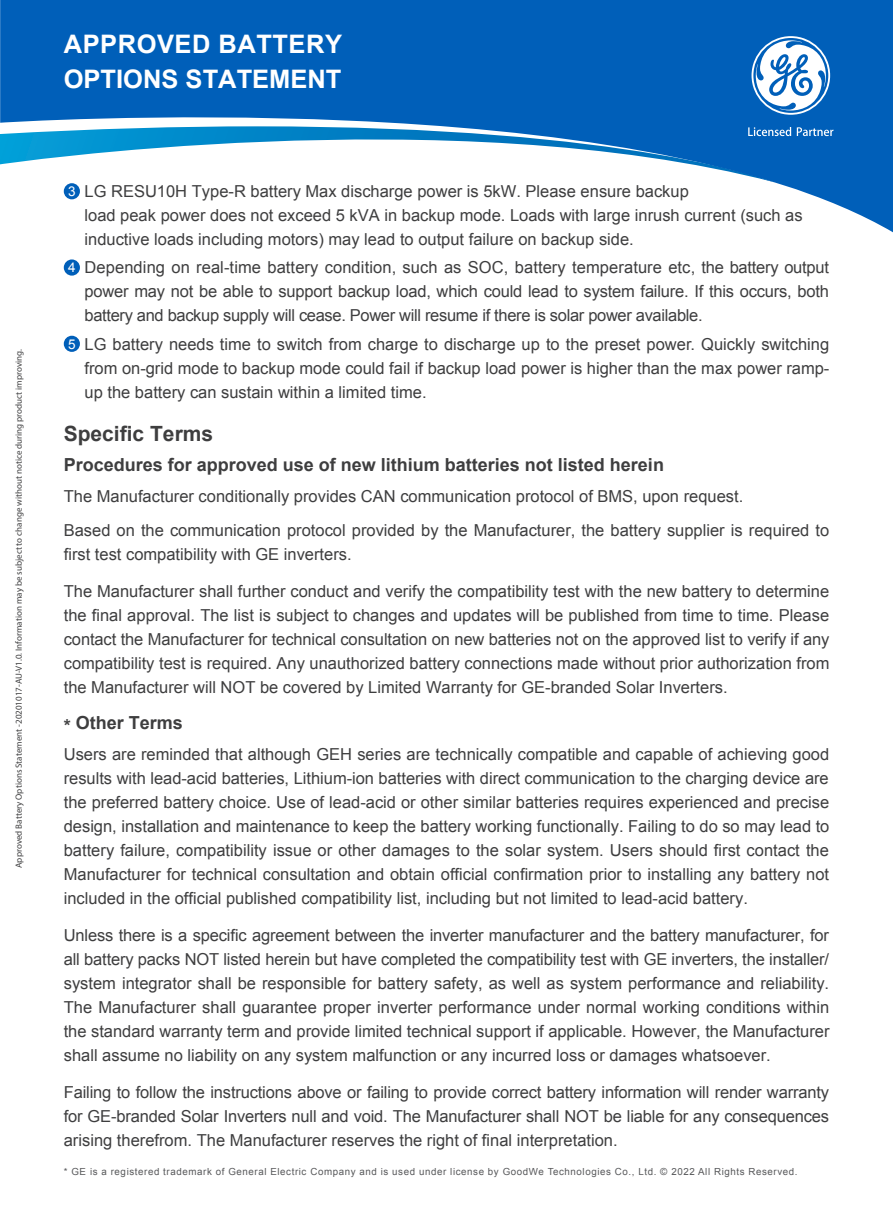
<style>
.page{position:relative;width:893px;height:1212px;background:#fff}
.page>*{position:absolute;margin:0;border:0;box-sizing:border-box;transform-origin:0 0}
.t1{font:700 25.5px/34.5px "Arial";color:#fff}
.t2{font:700 21px "Arial";color:#3e3e3f}
.t3{font:700 18px "Arial";color:#3e3e3f}
.t4{font:16.5px/24px "Arial";color:#3e3e3f;text-align:justify}
.t5{font:13.5px "Arial";color:#fff}
.t6{font:9.75px "Arial";letter-spacing:.06em;color:#57585a}
.t7{font:9px "Myriad Pro";color:#3e3e3f}
</style>
<div class="page">
<svg style="left:0;top:0;width:893px;height:232px;fill:#005fb9"></svg>
<svg style="left:748px;top:127px;width:43px;height:9px"></svg>
<svg style="left:797px;top:127px;width:36px;height:9px"></svg>
<svg style="left:751px;top:36px;width:79px;height:79px"></svg>
<div style="left:64px;top:183px;width:16px;height:16px;background:#005fb9;border-radius:50%"></div>
<div style="left:64px;top:259px;width:16px;height:17px;background:#005fb9;border-radius:50%"></div>
<div style="left:64px;top:336px;width:16px;height:16px;background:#005fb9;border-radius:50%"></div>
<p class="t7" style="left:13px;top:868px;width:520px;rotate:-90deg">Approved Battery Options Statement -20201017-AU-V1.0. Information may be subject to change without notice during product improving.</p>
<h1 class="t1" style="left:64px;top:28px;width:280px">APPROVED BATTERY<br>OPTIONS STATEMENT</h1>
<p class="t5" style="left:68px;top:183px;width:9px">3</p>
<p class="t4" style="left:85px;top:179px;width:720px;text-align:left">LG RESU10H Type-R battery Max discharge power is 5kW. Please ensure backup<br>load peak power does not exceed 5 kVA in backup mode. Loads with large inrush current (such as inductive loads including motors) may lead to output failure on backup side.</p>
<p class="t5" style="left:68px;top:259px;width:9px">4</p>
<p class="t4" style="left:85px;top:256px;width:746px">Depending on real-time battery condition, such as SOC, battery temperature etc, the battery output power may not be able to support backup load, which could lead to system failure. If this occurs, both battery and backup supply will cease. Power will resume if there is solar power available.</p>
<p class="t5" style="left:68px;top:335px;width:9px">5</p>
<p class="t4" style="left:85px;top:332px;width:746px">LG battery needs time to switch from charge to discharge up to the preset power. Quickly switching from on-grid mode to backup mode could fail if backup load power is higher than the max power ramp&shy;up the battery can sustain within a limited time.</p>
<p class="t2" style="left:64px;top:419px;width:151px">Specific Terms</p>
<p class="t3" style="left:64px;top:452px;width:602px">Procedures for approved use of new lithium batteries not listed herein</p>
<p class="t4" style="left:64px;top:484px;width:681px">The Manufacturer conditionally provides CAN communication protocol of BMS, upon request.</p>
<p class="t4" style="left:64px;top:519px;width:767px">Based on the communication protocol provided by the Manufacturer, the battery supplier is required to first test compatibility with GE inverters.</p>
<p class="t4" style="left:64px;top:579px;width:767px">The Manufacturer shall further conduct and verify the compatibility test with the new battery to determine the final approval. The list is subject to changes and updates will be published from time to time. Please contact the Manufacturer for technical consultation on new batteries not on the approved list to verify if any compatibility test is required. Any unauthorized battery connections made without prior authorization from the Manufacturer will NOT be covered by Limited Warranty for GE-branded Solar Inverters.</p>
<p class="t3" style="left:64px;top:711px;width:121px">* Other Terms</p>
<p class="t4" style="left:64px;top:743px;width:767px">Users are reminded that although GEH series are technically compatible and capable of achieving good results with lead-acid batteries, Lithium-ion batteries with direct communication to the charging device are the preferred battery choice. Use of lead-acid or other similar batteries requires experienced and precise design, installation and maintenance to keep the battery working functionally. Failing to do so may lead to battery failure, compatibility issue or other damages to the solar system. Users should first contact the Manufacturer for technical consultation and obtain official confirmation prior to installing any battery not included in the official published compatibility list, including but not limited to lead-acid battery.</p>
<p class="t4" style="left:64px;top:923px;width:767px">Unless there is a specific agreement between the inverter manufacturer and the battery manufacturer, for all battery packs NOT listed herein but have completed the compatibility test with GE inverters, the installer/ system integrator shall be responsible for battery safety, as well as system performance and reliability.<br>The Manufacturer shall guarantee proper inverter performance under normal working conditions within the standard warranty term and provide limited technical support if applicable. However, the Manufacturer shall assume no liability on any system malfunction or any incurred loss or damages whatsoever.</p>
<p class="t4" style="left:64px;top:1080px;width:767px">Failing to follow the instructions above or failing to provide correct battery information will render warranty for GE-branded Solar Inverters null and void. The Manufacturer shall NOT be liable for any consequences arising therefrom. The Manufacturer reserves the right of final interpretation.</p>
<p class="t6" style="left:64px;top:1165px;width:735px">* GE is a registered trademark of General Electric Company and is used under license by GoodWe Technologies Co., Ltd. © 2022 All Rights Reserved.</p>
</div>
